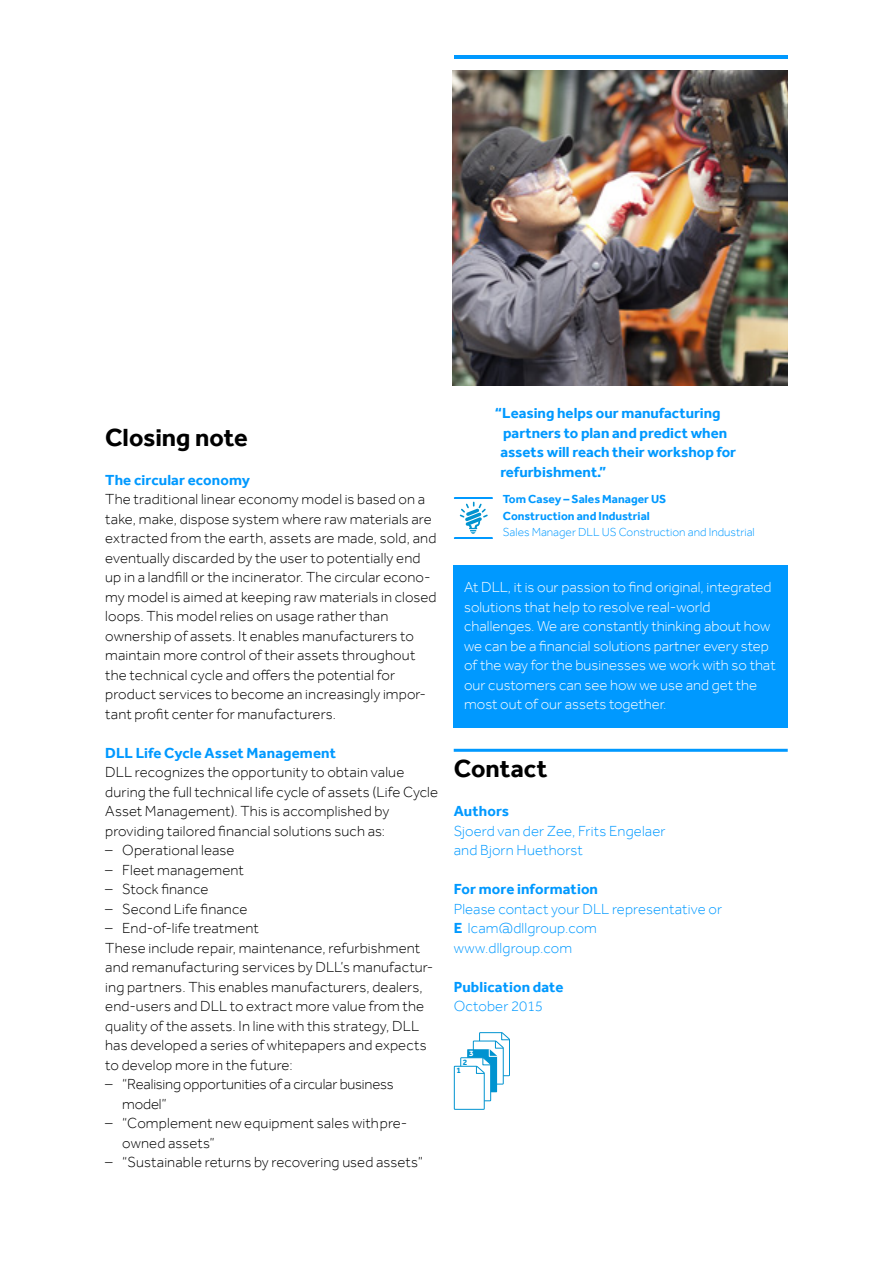
<style>
.page{position:relative;width:893px;height:1263px;background:#fff}
.page>*{position:absolute;margin:0;border:0;box-sizing:border-box;transform-origin:0 0}
.t1{font:700 25.5px "Effra";color:#000}
.t2{font:300 15px/19.5px "Effra";letter-spacing:.01em;color:#000}
.t3{font:300 15px/19.5px "Effra";color:#fff}
.t4{font:700 15px/19.5px "Effra";color:#09f}
.t5{font:300 15px/19.5px "Effra";letter-spacing:.01em;color:#09f}
.t6{font:300 15px/19.5px "Effra";letter-spacing:-.01em;color:#000}
.t7{font:700 12px/16.5px "Effra";color:#09f}
.t8{font:300 12px "Effra";color:#09f}
.t9{font:700 8.4px "Effra";color:#0093d0}
.t10{font:700 8.4px "Effra";color:#fff}
.s1{font-weight:700}
</style>
<div class="page">
<hr style="left:454px;top:749px;width:334px;height:3px;background:#09f">
<div style="left:453px;top:565px;width:334px;height:162px;background:#09f"></div>
<hr style="left:454px;top:56px;width:333px;height:3px;background:#09f">
<svg style="left:459px;top:502px;width:29px;height:32px"></svg>
<div style="left:454px;top:497px;width:39px;height:2px;border:2px solid #09f"></div>
<div style="left:454px;top:537px;width:39px;height:2px;border:2px solid #09f"></div>
<img style="left:453px;top:70px;width:334px;height:315px">
<svg style="left:454px;top:1032px;width:56px;height:78px"></svg>
<h1 class="t1" style="left:105px;top:422px;width:144px">Closing note</h1>
<p class="t4" style="left:105px;top:470px;width:146px">The circular economy</p>
<p class="t2" style="left:105px;top:489px;width:333px">The traditional linear economy model is based on a take, make, dispose system where raw materials are extracted from the earth, assets are made, sold, and eventually discarded by the user to potentially end up in a landfill or the incinerator. The circular econo&shy;my model is aimed at keeping raw materials in closed loops. This model relies on usage rather than ownership of assets. It enables manufacturers to maintain more control of their assets throughout the technical cycle and offers the potential for product services to become an increasingly impor&shy;tant profit center for manufacturers.</p>
<p class="t4" style="left:105px;top:743px;width:232px">DLL Life Cycle Asset Management</p>
<p class="t2" style="left:105px;top:762px;width:334px">DLL recognizes the opportunity to obtain value during the full technical life cycle of assets (Life Cycle Asset Management). This is accomplished by providing tailored financial solutions such as:</p>
<p class="t2" style="left:105px;top:840px;width:131px">– Operational lease</p>
<p class="t2" style="left:105px;top:860px;width:140px">– Fleet management</p>
<p class="t2" style="left:105px;top:879px;width:105px">– Stock finance</p>
<p class="t2" style="left:105px;top:899px;width:144px">– Second Life finance</p>
<p class="t2" style="left:105px;top:918px;width:330px">– End-of-life treatment<br>These include repair, maintenance, refurbishment and remanufacturing services by DLL’s manufactur&shy;ing partners. This enables manufacturers, dealers, end-users and DLL to extract more value from the quality of the assets. In line with this strategy, DLL has developed a series of whitepapers and expects to develop more in the future:</p>
<p class="t6" style="left:122px;top:1074px;width:273px;text-indent:-17px">– “Realising opportunities of a circular business model”</p>
<p class="t2" style="left:122px;top:1113px;width:287px;text-indent:-17px">– “Complement new equipment sales with pre&shy;owned assets”</p>
<p class="t2" style="left:105px;top:1152px;width:319px">– “Sustainable returns by recovering used assets”</p>
<p class="t4" style="left:500px;top:403px;width:237px;text-indent:-5px">“Leasing helps our manufacturing partners to plan and predict when assets will reach their workshop for refurbishment.”</p>
<p class="t7" style="left:503px;top:491px;width:165px">Tom Casey – Sales Manager US<br>Construction and Industrial</p>
<p class="t8" style="left:503px;top:525px;width:253px">Sales Manager DLL US Construction and Industrial</p>
<p class="t3" style="left:464px;top:577px;width:313px">At DLL, it is our passion to find original, integrated solutions that help to resolve real-world challenges. We are constantly thinking about how we can be a financial solutions partner every step of the way for the businesses we work with so that our customers can see how we use and get the most out of our assets together.</p>
<h1 class="t1" style="left:454px;top:753px;width:95px">Contact</h1>
<p class="t4" style="left:454px;top:801px;width:57px">Authors</p>
<p class="t5" style="left:454px;top:821px;width:213px">Sjoerd van der Zee, Frits Engelaer and Bjorn Huethorst</p>
<p class="t4" style="left:454px;top:879px;width:146px">For more information</p>
<p class="t5" style="left:454px;top:899px;width:270px">Please contact your DLL representative or<br><span class="s1">E</span> lcam@dllgroup.com<br>www.dllgroup.com</p>
<p class="t4" style="left:454px;top:977px;width:111px">Publication date</p>
<p class="t5" style="left:454px;top:996px;width:91px">October 2015</p>
<p class="t10" style="left:469px;top:1048px;width:6px">3</p>
<p class="t9" style="left:463px;top:1057px;width:6px">2</p>
<p class="t9" style="left:456px;top:1065px;width:6px">1</p>
</div>
